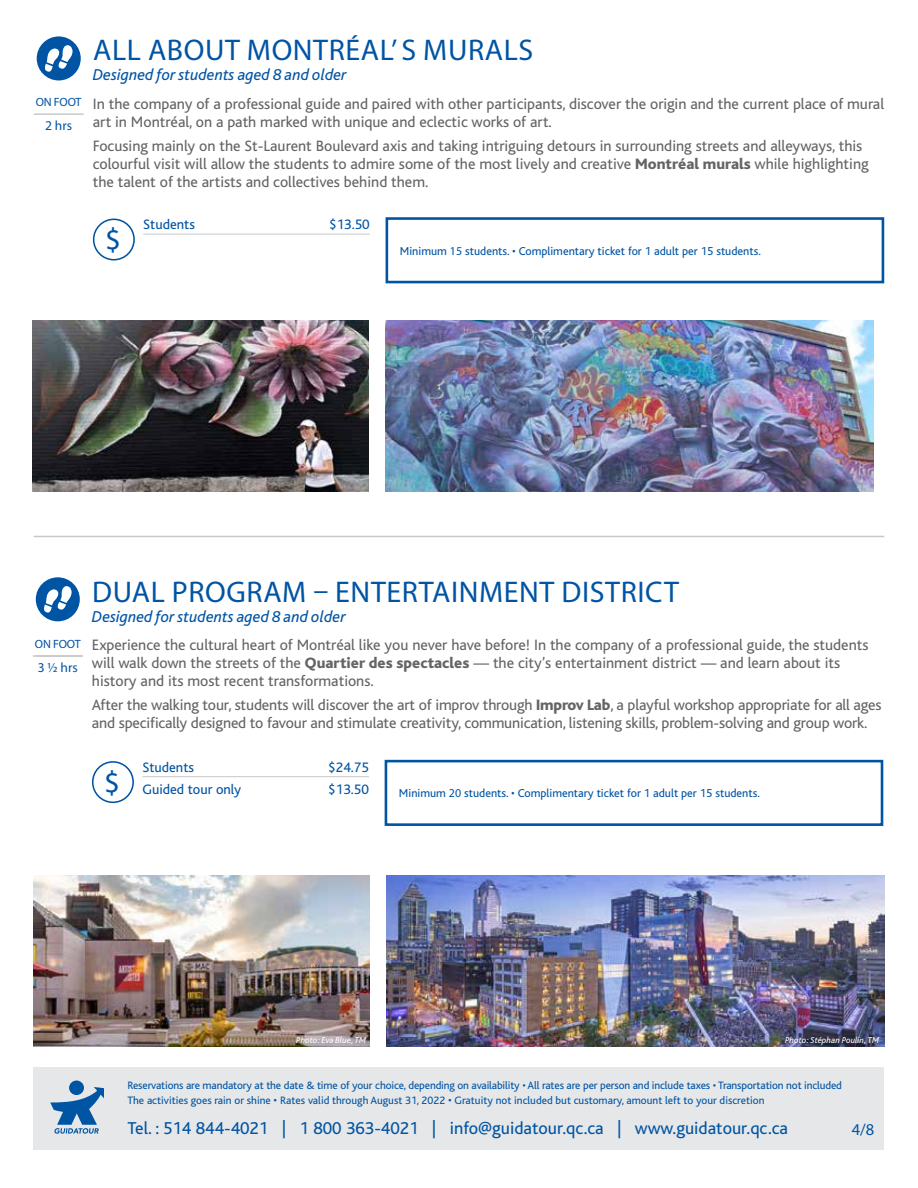
<style>
.page{position:relative;width:918px;height:1188px;background:#fff}
.page>*{position:absolute;margin:0;border:0;box-sizing:border-box;transform-origin:0 0}
.t1{font:31.05px "Myriad Pro";color:#0054a4}
.t2{font:30px "Myriad Pro";letter-spacing:.02em;color:#0054a4}
.t3{font:18px "Bliss";color:#0054a4}
.t4{font:italic 16.5px "Bliss";color:#0054a4}
.t5{font:16.5px "Myriad Pro";color:#0054a4}
.t6{font:15.75px/18px "Bliss";color:#636466}
.t7{font:15px "Bliss";color:#0054a4}
.t8{font:14.4px "Bliss";color:#0054a4}
.t9{font:13.5px "Myriad Pro";color:#0054a4}
.t10{font:12px "Bliss";color:#0054a4}
.t11{font:12px "Myriad Pro";letter-spacing:-.01em;color:#0054a4}
.t12{font:11.25px/15px "Bliss";letter-spacing:-.01em;color:#0054a4}
.t13{font:italic 9px "Bliss";color:#fff}
.s1{font-weight:800}
.s2{font-family:"Myriad Pro"}
.s3{font-size:12px}
</style>
<div class="page">
<div style="left:34px;top:1067px;width:850px;height:83px;background:#e6e7e8"></div>
<svg style="left:50px;top:1081px;width:54px;height:53px"></svg>
<svg style="left:35px;top:35px;width:47px;height:47px"></svg>
<div style="left:34px;top:34px;width:49px;height:49px;border:3px solid #fff;border-radius:50%"></div>
<svg style="left:44px;top:44px;width:29px;height:28px"></svg>
<div style="left:93px;top:219px;width:42px;height:42px;border:2px solid #0054a4;border-radius:50%"></div>
<div style="left:386px;top:217px;width:498px;height:66px;border:3px solid #0054a4"></div>
<hr style="left:143px;top:234px;width:227px;height:1px;background:#c7c8ca">
<hr style="left:34px;top:536px;width:850px;height:1px;background:#c7c8ca">
<svg style="left:34px;top:576px;width:47px;height:47px"></svg>
<div style="left:33px;top:575px;width:50px;height:49px;border:3px solid #fff;border-radius:50%"></div>
<svg style="left:43px;top:585px;width:29px;height:28px"></svg>
<div style="left:92px;top:761px;width:42px;height:42px;border:2px solid #0054a4;border-radius:50%"></div>
<div style="left:385px;top:760px;width:498px;height:66px;border:3px solid #0054a4"></div>
<hr style="left:142px;top:776px;width:227px;height:1px;background:#c7c8ca">
<hr style="left:33px;top:655px;width:50px;height:2px;background:#c7c8ca">
<hr style="left:34px;top:113px;width:50px;height:2px;background:#c7c8ca">
<img style="left:34px;top:875px;width:335px;height:171px">
<img style="left:387px;top:875px;width:497px;height:171px">
<img style="left:33px;top:320px;width:335px;height:171px">
<img style="left:386px;top:320px;width:488px;height:171px">
<p class="t11" style="left:36px;top:94px;width:47px">ON FOOT</p>
<p class="t9" style="left:45px;top:117px;width:29px">2 hrs</p>
<h2 class="t2" style="left:93px;top:31px;width:442px">ALL ABOUT MONTRÉAL’ S MURALS</h2>
<p class="t4" style="left:93px;top:66px;width:255px">Designed for students aged 8 and older</p>
<p class="t6" style="left:93px;top:95px;width:793px">In the company of a professional guide and paired with other participants, discover the origin and the current place of mural art in Montréal, on a path marked with unique and eclectic works of art.</p>
<p class="t6" style="left:93px;top:138px;width:777px">Focusing mainly on the St-Laurent Boulevard axis and taking intriguing detours in surrounding streets and alleyways, this colourful visit will allow the students to admire some of the most lively and creative <span class="s1">Montréal murals</span> while highlighting the talent of the artists and collectives behind them.</p>
<h1 class="t1" style="left:105px;top:221px;width:17px">$</h1>
<p class="t8" style="left:143px;top:217px;width:53px">Students</p>
<p class="t8" style="left:329px;top:217px;width:42px">$13.50</p>
<p class="t10" style="left:400px;top:245px;width:362px">Minimum <span class="s2">15</span> students. • Complimentary ticket for 1 adult per 15 students.</p>
<p class="t11" style="left:35px;top:636px;width:47px">ON FOOT</p>
<p class="t9" style="left:38px;top:659px;width:42px">3 ½ hrs</p>
<h2 class="t2" style="left:92px;top:574px;width:588px">DUAL PROGRAM – ENTERTAINMENT DISTRICT</h2>
<p class="t4" style="left:92px;top:608px;width:255px">Designed for students aged 8 and older</p>
<p class="t6" style="left:92px;top:636px;width:778px">Experience the cultural heart of Montréal like you never have before! In the company of a professional guide, the students will walk down the streets of the <span class="s1">Quartier des spectacles</span> — the city’s entertainment district — and learn about its history and its most recent transformations.</p>
<p class="t6" style="left:92px;top:696px;width:791px">After the walking tour, students will discover the art of improv through <span class="s1">Improv Lab</span>, a playful workshop appropriate for all ages and specifically designed to favour and stimulate creativity, communication, listening skills, problem-solving and group work.</p>
<h1 class="t1" style="left:104px;top:763px;width:17px">$</h1>
<p class="t8" style="left:142px;top:760px;width:53px">Students</p>
<p class="t8" style="left:328px;top:760px;width:42px">$24.75</p>
<p class="t8" style="left:142px;top:782px;width:100px">Guided tour only</p>
<p class="t8" style="left:328px;top:782px;width:42px">$13.50</p>
<p class="t10" style="left:399px;top:787px;width:362px">Minimum <span class="s2">20</span> students. • Complimentary ticket for 1 adult per 15 students.</p>
<p class="t13" style="left:296px;top:1035px;width:71px">Photo: Eva Blue, TM</p>
<p class="t13" style="left:785px;top:1035px;width:96px">Photo: Stéphan Poulin, TM</p>
<p class="t12" style="left:177px;top:1078px;width:667px;text-indent:-50px">Reservations are mandatory at the date &amp; time of your choice, depending on availability • All rates are per person and include taxes • Transportation not included es tak pl ce rain or shine • Rates valid through August 31, 018</p>
<p class="t3" style="left:127px;top:1118px;width:662px">Tel. : 514 844-4021 | 1 800 363-4021 | info@guidatour.qc.ca | www.guidatour.qc.ca</p>
<p class="t7" style="left:846px;top:1127px;width:30px"><span class="s2">4</span> / 6</p>
<p class="t12" style="left:128px;top:1093px;width:639px">The activities goes rain or shine <span class="s3">•</span> Rates valid through August 31, 2022 <span class="s3">•</span> Gratuity not included but customary, amount left to your discretion</p>
<p class="t5" style="left:852px;top:1119px;width:24px">4/8</p>
</div>
